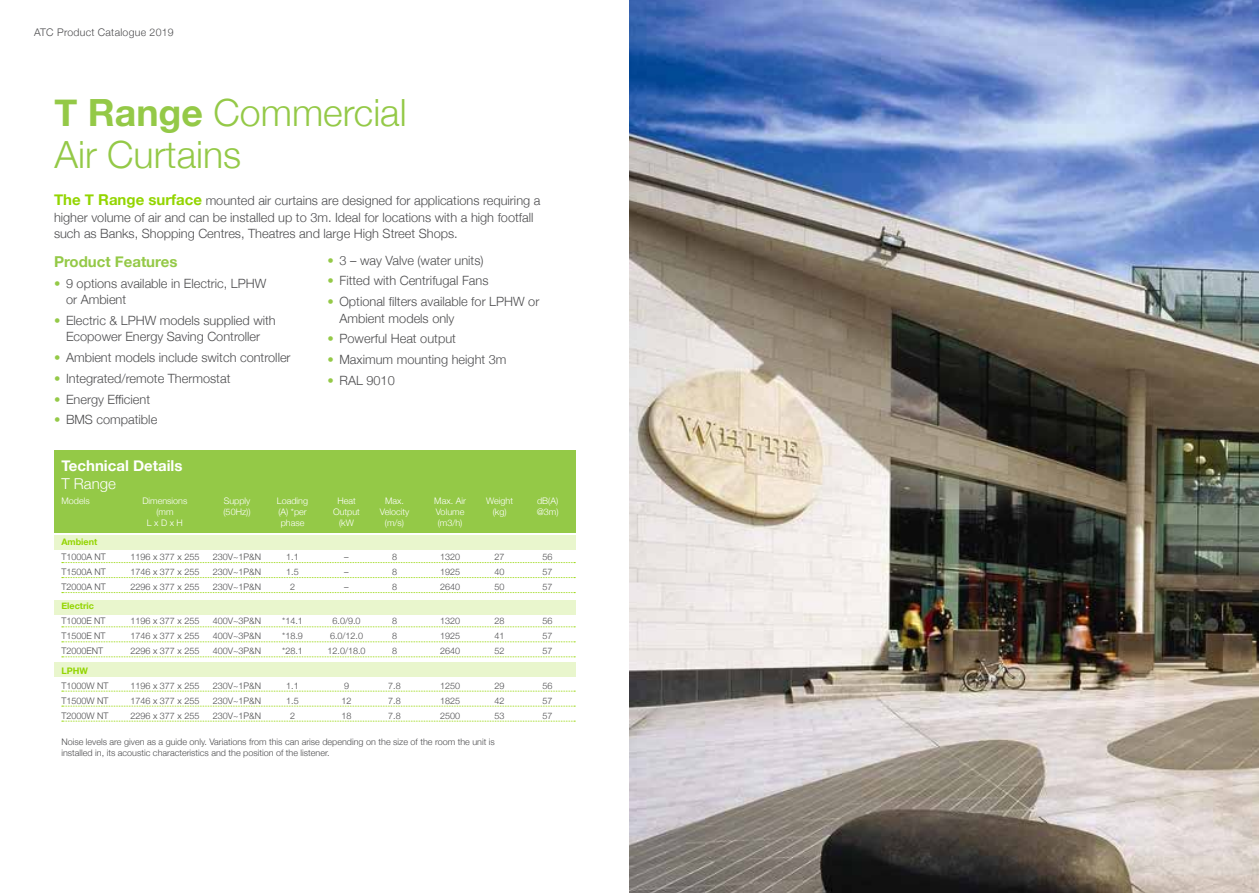
<style>
.page{position:relative;width:1259px;height:893px;background:#fff}
.page>*{position:absolute;margin:0;border:0;box-sizing:border-box;transform-origin:0 0}
.t1{font:300 37.5px/42px "Helvetica Neue";color:#94c947}
.t2{font:700 15px "Helvetica Neue";color:#fff}
.t3{font:700 15px "Helvetica Neue";color:#94c947}
.t4{font:300 15px "Helvetica Neue";color:#fff}
.t5{font:300 12.75px/16.5px "Helvetica Neue";color:#4d4d4f}
.t6{font:300 10.5px "Helvetica Neue";letter-spacing:.025em;color:#4d4d4f}
.t7{font:300 9px/10.8px "Helvetica Neue";color:#4d4d4f}
.t8{font:300 9px "Helvetica Neue";color:#fff}
.t9{font:700 9px "Helvetica Neue";color:#93d500}
.s1{font-weight:700}
.s2{font-weight:700;font-size:15px;color:#93d500}
.s3{color:#94c947}
</style>
<div class="page">
<div style="left:54px;top:535px;width:521px;height:15px;background:#e9f6cd"></div>
<div style="left:54px;top:600px;width:521px;height:14px;background:#e9f6cd"></div>
<div style="left:54px;top:663px;width:521px;height:14px;background:#e9f6cd"></div>
<div style="left:54px;top:450px;width:521px;height:82px;background:#94c947"></div>
<svg style="left:62px;top:562px;width:513px;height:1px"></svg>
<svg style="left:62px;top:577px;width:513px;height:1px"></svg>
<svg style="left:62px;top:592px;width:513px;height:1px"></svg>
<svg style="left:62px;top:626px;width:513px;height:1px"></svg>
<svg style="left:62px;top:641px;width:513px;height:1px"></svg>
<svg style="left:62px;top:656px;width:513px;height:1px"></svg>
<svg style="left:62px;top:691px;width:513px;height:1px"></svg>
<svg style="left:62px;top:706px;width:513px;height:1px"></svg>
<svg style="left:62px;top:721px;width:513px;height:1px"></svg>
<img style="left:629px;top:0;width:630px;height:893px">
<p class="t6" style="left:34px;top:23px;width:141px">ATC Product Catalogue 2019</p>
<h1 class="t1" style="left:54px;top:89px;width:354px"><span class="s1">T Range</span> Commercial<br>Air Curtains</h1>
<p class="t5" style="left:54px;top:192px;width:488px"><span class="s2">The T Range surface</span> mounted air curtains are designed for applications requiring a higher volume of air and can be installed up to 3m. Ideal for locations with a high footfall such as Banks, Shopping Centres, Theatres and large High Street Shops.</p>
<h2 class="t3" style="left:54px;top:250px;width:125px">Product Features</h2>
<h3 class="t5" style="left:66px;top:274px;width:202px;text-indent:-12px"><span class="s3">•</span> 9 options available in Electric, LPHW or Ambient</h3>
<h3 class="t5" style="left:54px;top:311px;width:223px;text-align:center"><span class="s3">•</span> Electric &amp; LPHW models supplied with<br>Ecopower Energy Saving Controller</h3>
<h3 class="t5" style="left:54px;top:348px;width:238px"><span class="s3">•</span> Ambient models include switch controller</h3>
<h3 class="t5" style="left:54px;top:369px;width:178px"><span class="s3">•</span> Integrated/remote Thermostat</h3>
<h3 class="t5" style="left:54px;top:390px;width:98px"><span class="s3">•</span> Energy Efficient</h3>
<h3 class="t5" style="left:54px;top:411px;width:105px"><span class="s3">•</span> BMS compatible</h3>
<h3 class="t5" style="left:327px;top:251px;width:158px"><span class="s3">•</span> 3 – way Valve (water units)</h3>
<h3 class="t5" style="left:327px;top:272px;width:162px"><span class="s3">•</span> Fitted with Centrifugal Fans</h3>
<h3 class="t5" style="left:339px;top:292px;width:201px;text-indent:-12px"><span class="s3">•</span> Optional filters available for LPHW or<br>Ambient models only</h3>
<h3 class="t5" style="left:327px;top:330px;width:130px"><span class="s3">•</span> Powerful Heat output</h3>
<h3 class="t5" style="left:327px;top:350px;width:181px"><span class="s3">•</span> Maximum mounting height 3m</h3>
<h3 class="t5" style="left:327px;top:371px;width:69px"><span class="s3">•</span> RAL 9010</h3>
<h2 class="t2" style="left:61px;top:454px;width:123px">Technical Details</h2>
<h2 class="t4" style="left:61px;top:472px;width:56px">T Range</h2>
<p class="t8" style="left:61px;top:494px;width:30px">Models</p>
<p class="t8" style="left:142px;top:494px;width:46px">Dimensions</p>
<p class="t8" style="left:224px;top:494px;width:28px">Supply</p>
<p class="t8" style="left:277px;top:494px;width:33px">Loading</p>
<p class="t8" style="left:337px;top:494px;width:20px">Heat</p>
<p class="t8" style="left:385px;top:494px;width:20px">Max.</p>
<p class="t8" style="left:434px;top:494px;width:33px">Max. Air</p>
<p class="t8" style="left:486px;top:494px;width:28px">Weight</p>
<p class="t8" style="left:537px;top:494px;width:23px">dB(A)</p>
<p class="t8" style="left:156px;top:505px;width:19px">(mm</p>
<p class="t8" style="left:223px;top:505px;width:29px">(50Hz))</p>
<p class="t8" style="left:278px;top:505px;width:30px">(A) *per</p>
<p class="t8" style="left:333px;top:505px;width:28px">Output</p>
<p class="t8" style="left:380px;top:505px;width:31px">Velocity</p>
<p class="t8" style="left:436px;top:505px;width:30px">Volume</p>
<p class="t8" style="left:493px;top:505px;width:15px">(kg)</p>
<p class="t8" style="left:536px;top:505px;width:23px">@3m)</p>
<p class="t8" style="left:147px;top:515px;width:37px">L x D x H</p>
<p class="t8" style="left:281px;top:515px;width:25px">phase</p>
<p class="t8" style="left:339px;top:515px;width:16px">(kW</p>
<p class="t8" style="left:385px;top:515px;width:21px">(m/s)</p>
<p class="t8" style="left:438px;top:515px;width:26px">(m3/h)</p>
<p class="t9" style="left:61px;top:535px;width:37px">Ambient</p>
<p class="t7" style="left:61px;top:551px;width:46px">T1000A NT</p>
<p class="t7" style="left:131px;top:551px;width:70px">1196 x 377 x 255</p>
<p class="t7" style="left:213px;top:551px;width:50px">230V~1P&amp;N</p>
<p class="t7" style="left:286px;top:551px;width:14px">1.1</p>
<p class="t7" style="left:344px;top:551px;width:6px">–</p>
<p class="t7" style="left:392px;top:551px;width:7px">8</p>
<p class="t7" style="left:440px;top:551px;width:22px">1320</p>
<p class="t7" style="left:494px;top:551px;width:12px">27</p>
<p class="t7" style="left:542px;top:551px;width:12px">56</p>
<p class="t7" style="left:61px;top:566px;width:46px">T1500A NT</p>
<p class="t7" style="left:131px;top:566px;width:70px">1746 x 377 x 255</p>
<p class="t7" style="left:213px;top:566px;width:50px">230V~1P&amp;N</p>
<p class="t7" style="left:286px;top:566px;width:14px">1.5</p>
<p class="t7" style="left:344px;top:566px;width:6px">–</p>
<p class="t7" style="left:392px;top:566px;width:7px">8</p>
<p class="t7" style="left:440px;top:566px;width:22px">1925</p>
<p class="t7" style="left:494px;top:566px;width:12px">40</p>
<p class="t7" style="left:542px;top:566px;width:12px">57</p>
<p class="t7" style="left:61px;top:581px;width:46px">T2000A NT</p>
<p class="t7" style="left:131px;top:581px;width:70px">2296 x 377 x 255</p>
<p class="t7" style="left:213px;top:581px;width:50px">230V~1P&amp;N</p>
<p class="t7" style="left:290px;top:581px;width:7px">2</p>
<p class="t7" style="left:344px;top:581px;width:6px">–</p>
<p class="t7" style="left:392px;top:581px;width:7px">8</p>
<p class="t7" style="left:440px;top:581px;width:22px">2640</p>
<p class="t7" style="left:494px;top:581px;width:12px">50</p>
<p class="t7" style="left:542px;top:581px;width:12px">57</p>
<p class="t9" style="left:61px;top:599px;width:34px">Electric</p>
<p class="t7" style="left:61px;top:615px;width:46px">T1000E NT</p>
<p class="t7" style="left:131px;top:615px;width:70px">1196 x 377 x 255</p>
<p class="t7" style="left:213px;top:615px;width:50px">400V~3P&amp;N</p>
<p class="t7" style="left:282px;top:615px;width:22px">*14.1</p>
<p class="t7" style="left:332px;top:615px;width:30px">6.0/9.0</p>
<p class="t7" style="left:392px;top:615px;width:7px">8</p>
<p class="t7" style="left:440px;top:615px;width:22px">1320</p>
<p class="t7" style="left:494px;top:615px;width:12px">28</p>
<p class="t7" style="left:542px;top:615px;width:12px">56</p>
<p class="t7" style="left:61px;top:630px;width:46px">T1500E NT</p>
<p class="t7" style="left:131px;top:630px;width:70px">1746 x 377 x 255</p>
<p class="t7" style="left:213px;top:630px;width:50px">400V~3P&amp;N</p>
<p class="t7" style="left:282px;top:630px;width:22px">*18.9</p>
<p class="t7" style="left:330px;top:630px;width:35px">6.0/12.0</p>
<p class="t7" style="left:392px;top:630px;width:7px">8</p>
<p class="t7" style="left:440px;top:630px;width:22px">1925</p>
<p class="t7" style="left:494px;top:630px;width:12px">41</p>
<p class="t7" style="left:542px;top:630px;width:12px">57</p>
<p class="t7" style="left:61px;top:645px;width:43px">T2000ENT</p>
<p class="t7" style="left:131px;top:645px;width:70px">2296 x 377 x 255</p>
<p class="t7" style="left:213px;top:645px;width:50px">400V~3P&amp;N</p>
<p class="t7" style="left:282px;top:645px;width:22px">*28.1</p>
<p class="t7" style="left:327px;top:645px;width:40px">12.0/18.0</p>
<p class="t7" style="left:392px;top:645px;width:7px">8</p>
<p class="t7" style="left:440px;top:645px;width:22px">2640</p>
<p class="t7" style="left:494px;top:645px;width:12px">52</p>
<p class="t7" style="left:542px;top:645px;width:12px">57</p>
<p class="t9" style="left:61px;top:663px;width:28px">LPHW</p>
<p class="t7" style="left:61px;top:679px;width:49px">T1000W NT</p>
<p class="t7" style="left:131px;top:679px;width:70px">1196 x 377 x 255</p>
<p class="t7" style="left:213px;top:679px;width:50px">230V~1P&amp;N</p>
<p class="t7" style="left:286px;top:679px;width:14px">1.1</p>
<p class="t7" style="left:344px;top:679px;width:7px">9</p>
<p class="t7" style="left:388px;top:679px;width:14px">7.8</p>
<p class="t7" style="left:440px;top:679px;width:22px">1250</p>
<p class="t7" style="left:494px;top:679px;width:12px">29</p>
<p class="t7" style="left:542px;top:679px;width:12px">56</p>
<p class="t7" style="left:61px;top:694px;width:49px">T1500W NT</p>
<p class="t7" style="left:131px;top:694px;width:70px">1746 x 377 x 255</p>
<p class="t7" style="left:213px;top:694px;width:50px">230V~1P&amp;N</p>
<p class="t7" style="left:286px;top:694px;width:14px">1.5</p>
<p class="t7" style="left:341px;top:694px;width:12px">12</p>
<p class="t7" style="left:388px;top:694px;width:14px">7.8</p>
<p class="t7" style="left:440px;top:694px;width:22px">1825</p>
<p class="t7" style="left:494px;top:694px;width:12px">42</p>
<p class="t7" style="left:542px;top:694px;width:12px">57</p>
<p class="t7" style="left:61px;top:709px;width:49px">T2000W NT</p>
<p class="t7" style="left:131px;top:709px;width:70px">2296 x 377 x 255</p>
<p class="t7" style="left:213px;top:709px;width:50px">230V~1P&amp;N</p>
<p class="t7" style="left:290px;top:709px;width:7px">2</p>
<p class="t7" style="left:341px;top:709px;width:12px">18</p>
<p class="t7" style="left:388px;top:709px;width:14px">7.8</p>
<p class="t7" style="left:440px;top:709px;width:22px">2500</p>
<p class="t7" style="left:494px;top:709px;width:12px">53</p>
<p class="t7" style="left:542px;top:709px;width:12px">57</p>
<p class="t7" style="left:61px;top:735px;width:435px">Noise levels are given as a guide only. Variations from this can arise depending on the size of the room the unit is installed in, its acoustic characteristics and the position of the listener.</p>
</div>
